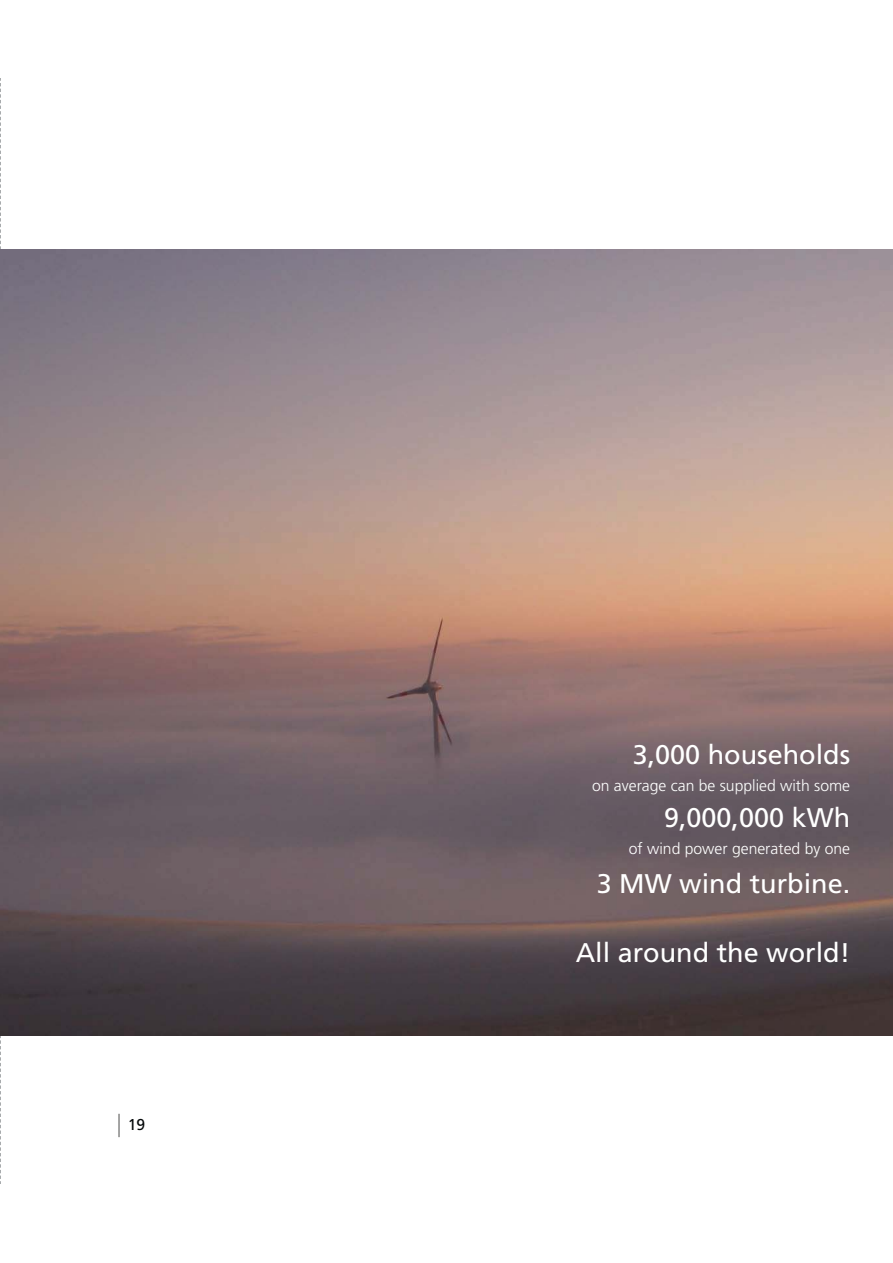
<style>
.page{position:relative;width:893px;height:1263px;background:#fff}
.page>*{position:absolute;margin:0;border:0;box-sizing:border-box;transform-origin:0 0}
.t1{font:27px "Frutiger";color:#fff}
.t2{font:300 15.75px "Frutiger";color:#fff}
.t3{font:15.75px "Frutiger";color:#040809}
</style>
<div class="page">
<svg style="left:0;top:79px;width:1px;height:1105px"></svg>
<hr style="left:118px;top:1114px;width:2px;height:23px;background:#878786">
<img style="left:0;top:250px;width:893px;height:785px">
<p class="t3" style="left:128px;top:1118px;width:19px">19</p>
<p class="t1" style="left:633px;top:743px;width:219px">3,000 households</p>
<p class="t2" style="left:592px;top:779px;width:260px">on average can be supplied with some</p>
<p class="t1" style="left:664px;top:806px;width:188px">9,000,000 kWh</p>
<p class="t2" style="left:629px;top:842px;width:223px">of wind power generated by one</p>
<p class="t1" style="left:597px;top:872px;width:255px">3 MW wind turbine.</p>
<p class="t1" style="left:576px;top:941px;width:276px">All around the world!</p>
</div>
